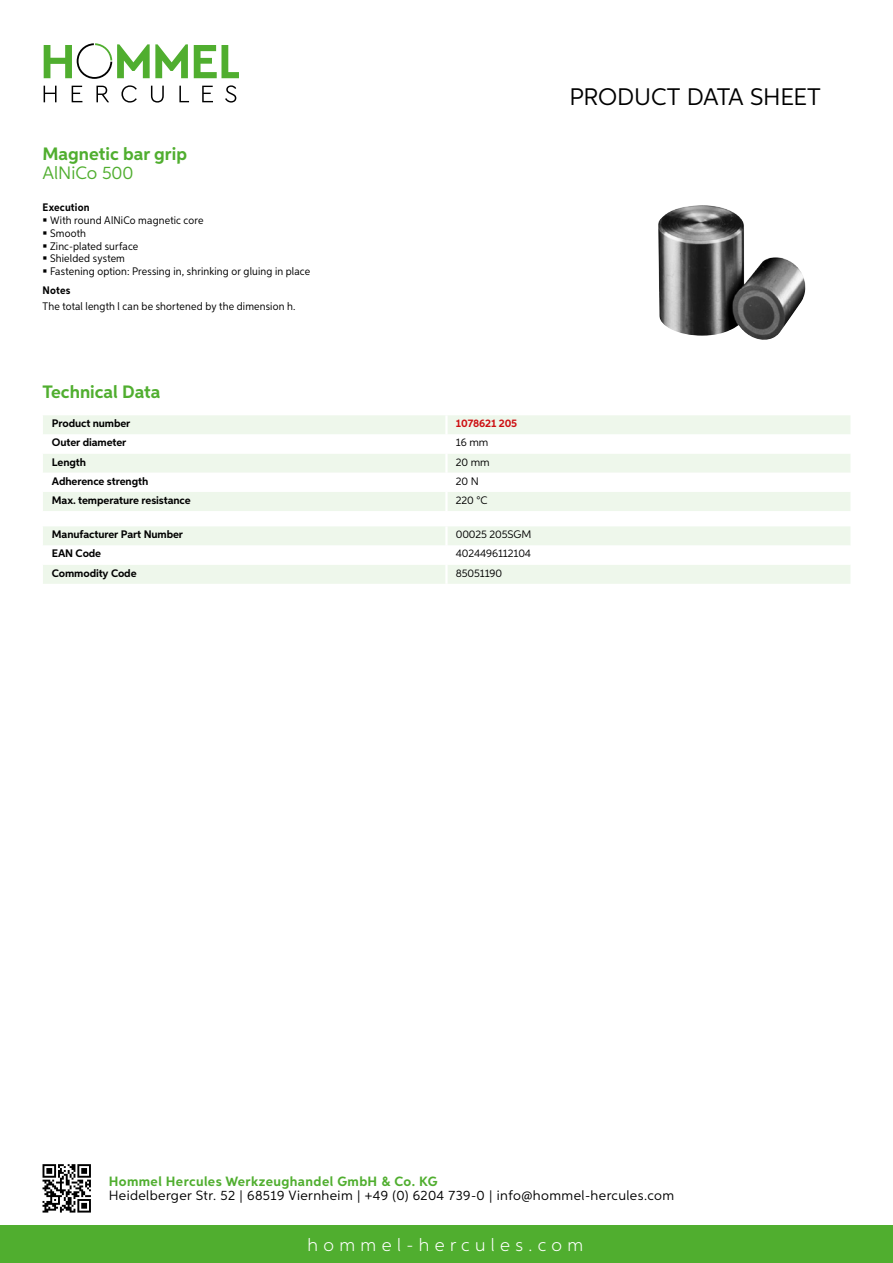
<style>
.page{position:relative;width:893px;height:1263px;background:#fff}
.page>*{position:absolute;margin:0;border:0;box-sizing:border-box;transform-origin:0 0}
.t1{font:24px "Aspira";letter-spacing:-.01em;color:#000}
.t2{font:700 18px "Aspira";color:#50ae2f}
.t3{font:300 18px "Aspira";letter-spacing:.3em;color:#fff}
.t4{font:18px "Aspira";color:#50ae2f}
.t5{font:13.5px "Aspira";letter-spacing:.03em;color:#000}
.t6{font:700 13.5px "Aspira";letter-spacing:.03em;color:#50ae2f}
.t7{font:10.95px/12.8px "Aspira Nar";letter-spacing:.015em;color:#000}
.t8{font:700 10.95px "Aspira";letter-spacing:-.01em;color:#000}
.t9{font:10.95px "Aspira";letter-spacing:-.01em;color:#000}
.t10{font:700 10.95px "Aspira Nar";letter-spacing:.015em;color:#000}
.t11{font:700 10.95px "Aspira";letter-spacing:-.01em;color:#cd1013}
</style>
<div class="page">
<div style="left:0;top:1226px;width:893px;height:37px;background:#50ae2f"></div>
<svg style="left:43px;top:1164px;width:48px;height:48px"></svg>
<svg style="left:194px;top:45px;width:45px;height:33px"></svg>
<svg style="left:44px;top:43px;width:144px;height:36px"></svg>
<svg style="left:44px;top:86px;width:13px;height:16px"></svg>
<svg style="left:72px;top:86px;width:10px;height:16px"></svg>
<svg style="left:96px;top:86px;width:13px;height:16px"></svg>
<svg style="left:121px;top:85px;width:16px;height:18px"></svg>
<svg style="left:151px;top:86px;width:13px;height:17px"></svg>
<svg style="left:179px;top:86px;width:10px;height:16px"></svg>
<svg style="left:202px;top:86px;width:11px;height:16px"></svg>
<svg style="left:225px;top:85px;width:11px;height:18px"></svg>
<div style="left:43px;top:415px;width:807px;height:96px;background:#eef7eb"></div>
<svg style="left:43px;top:434px;width:807px;height:58px"></svg>
<hr style="left:445px;top:415px;width:3px;height:19px;background:#fff">
<hr style="left:445px;top:434px;width:3px;height:20px;background:#fff">
<hr style="left:445px;top:454px;width:3px;height:19px;background:#fff">
<hr style="left:445px;top:473px;width:3px;height:19px;background:#fff">
<hr style="left:445px;top:492px;width:3px;height:19px;background:#fff">
<svg style="left:43px;top:526px;width:807px;height:58px"></svg>
<hr style="left:445px;top:565px;width:3px;height:19px;background:#fff">
<img style="left:658px;top:205px;width:148px;height:135px">
<h2 class="t2" style="left:43px;top:142px;width:146px">Magnetic bar grip</h2>
<h2 class="t4" style="left:43px;top:162px;width:93px">AlNiCo 500</h2>
<p class="t10" style="left:43px;top:201px;width:49px">Execution</p>
<p class="t7" style="left:50px;top:214px;width:261px">With round AlNiCo magnetic core<br>Smooth<br>Zinc-plated surface<br>Shielded system<br>Fastening option: Pressing in, shrinking or gluing in place</p>
<p class="t10" style="left:43px;top:284px;width:29px">Notes</p>
<p class="t7" style="left:43px;top:299px;width:254px">The total length l can be shortened by the dimension h.</p>
<h2 class="t2" style="left:43px;top:381px;width:120px">Technical Data</h2>
<p class="t8" style="left:52px;top:417px;width:80px">Product number</p>
<p class="t11" style="left:456px;top:417px;width:63px">1078621 205</p>
<p class="t8" style="left:52px;top:436px;width:76px">Outer diameter</p>
<p class="t9" style="left:456px;top:436px;width:34px">16 mm</p>
<p class="t8" style="left:52px;top:455px;width:36px">Length</p>
<p class="t9" style="left:456px;top:455px;width:35px">20 mm</p>
<p class="t8" style="left:52px;top:474px;width:98px">Adherence strength</p>
<p class="t9" style="left:456px;top:474px;width:25px">20 N</p>
<p class="t8" style="left:52px;top:493px;width:140px">Max. temperature resistance</p>
<p class="t9" style="left:456px;top:493px;width:32px">220 °C</p>
<p class="t8" style="left:52px;top:528px;width:133px">Manufacturer Part Number</p>
<p class="t9" style="left:456px;top:528px;width:77px">00025 205SGM</p>
<p class="t8" style="left:52px;top:547px;width:51px">EAN Code</p>
<p class="t9" style="left:456px;top:547px;width:77px">4024496112104</p>
<p class="t8" style="left:52px;top:566px;width:86px">Commodity Code</p>
<p class="t9" style="left:456px;top:566px;width:48px">85051190</p>
<h1 class="t1" style="left:569px;top:82px;width:253px">Product data sh eet</h1>
<p class="t6" style="left:109px;top:1172px;width:330px">Hommel Hercules Werkzeughandel GmbH &amp; Co. KG</p>
<p class="t5" style="left:109px;top:1187px;width:567px">Heidelberger Str. 52 | 68519 Viernheim | +49 (0) 6204 739-0 | info@hommel-hercules.com</p>
<h2 class="t3" style="left:307px;top:1234px;width:277px">hommel-hercules.com</h2>
</div>
